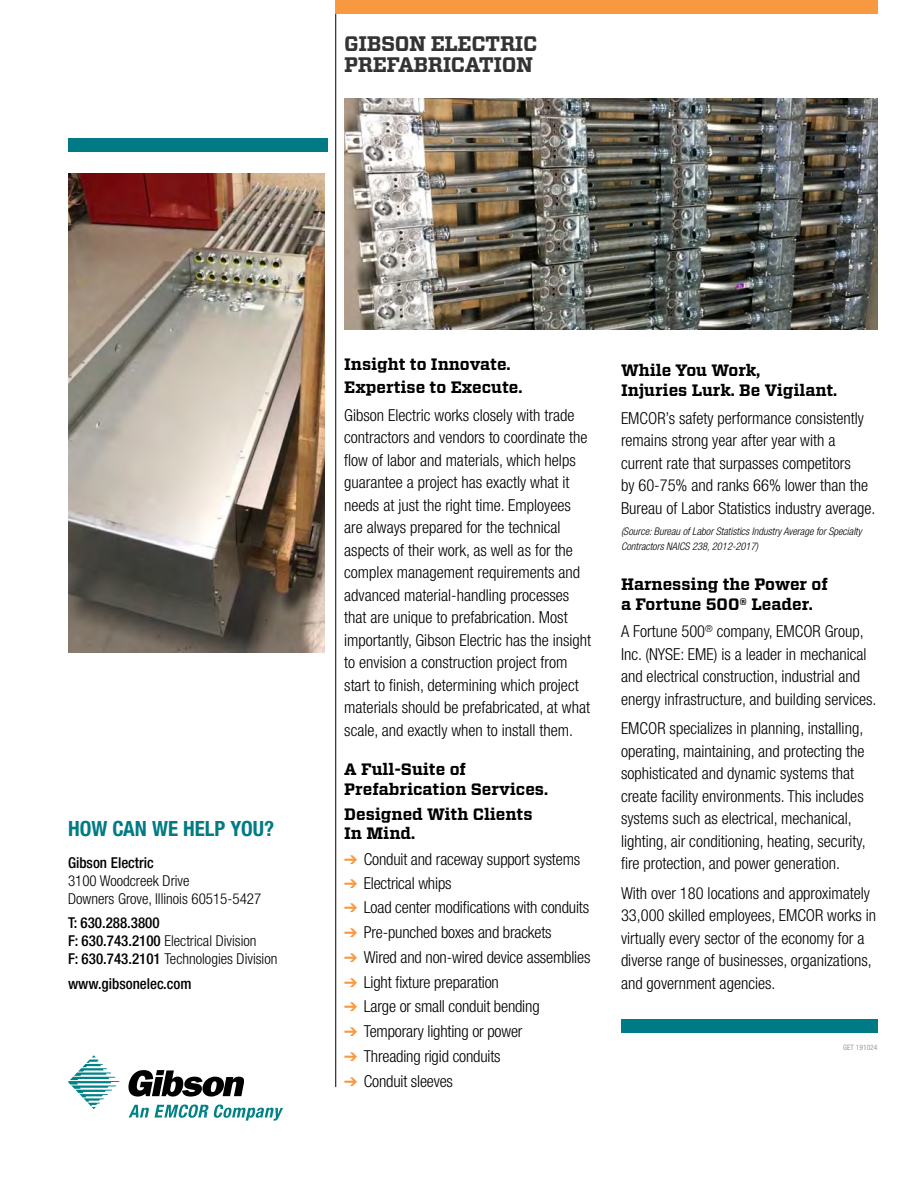
<style>
.page{position:relative;width:918px;height:1188px;background:#fff}
.page>*{position:absolute;margin:0;border:0;box-sizing:border-box;transform-origin:0 0}
.t1{font:700 21px/21px "Vitesse";letter-spacing:-.02em;color:#333}
.t2{font:700 condensed 21px "Helvetica Neue";color:#007b85}
.t3{font:300 condensed 16.5px/22.5px "Helvetica Neue";color:#000}
.t4{font:700 16.5px/19.5px "Vitesse";color:#000}
.t5{font:500 condensed 15px/18px "Helvetica Neue";color:#000}
.t6{font:300 condensed 15px/18px "Helvetica Neue";color:#000}
.t7{font:italic 300 condensed 10.5px/15px "Helvetica Neue";color:#000}
.t8{font:condensed 7.5px "Helvetica Neue";color:#9d9fa2}
.s1{font-weight:300}
.s2{color:#f89840}
</style>
<div class="page">
<hr style="left:335px;top:0;width:1px;height:1087px;background:#000">
<div style="left:335px;top:0;width:543px;height:13px;background:#f89840"></div>
<div style="left:68px;top:138px;width:260px;height:14px;background:#007b85"></div>
<img style="left:344px;top:98px;width:534px;height:232px">
<img style="left:68px;top:174px;width:257px;height:479px">
<svg style="left:129px;top:1105px;width:154px;height:16px"></svg>
<svg style="left:68px;top:1055px;width:52px;height:54px"></svg>
<svg style="left:128px;top:1070px;width:116px;height:27px"></svg>
<div style="left:621px;top:1020px;width:257px;height:13px;background:#007b85"></div>
<p class="t1" style="left:344px;top:33px;width:195px">GIBSON ELECTRIC<br>PREFABRICATION</p>
<p class="t2" style="left:68px;top:816px;width:208px">HOW CAN WE HELP YOU?</p>
<p class="t5" style="left:68px;top:853px;width:87px">Gibson Electric</p>
<p class="t6" style="left:68px;top:871px;width:195px">3100 Woodcreek Drive<br>Downers Grove, Illinois 60515-5427</p>
<p class="t5" style="left:68px;top:914px;width:211px">T: 630.288.3800<br>F: 630.743.2100 <span class="s1">Electrical Division<br></span>F: 630.743.2101 <span class="s1">Technologies Division</span></p>
<p class="t5" style="left:68px;top:975px;width:125px">www.gibsonelec.com</p>
<p class="t4" style="left:344px;top:353px;width:180px;line-height:22.5px">Insight to Innovate.<br>Expertise to Execute.</p>
<p class="t3" style="left:344px;top:403px;width:249px">Gibson Electric works closely with trade contractors and vendors to coordinate the flow of labor and materials, which helps guarantee a project has exactly what it needs at just the right time. Employees are always prepared for the technical aspects of their work, as well as for the complex management requirements and advanced material-handling processes that are unique to prefabrication. Most importantly, Gibson Electric has the insight to envision a construction project from start to finish, determining which project materials should be prefabricated, at what scale, and exactly when to install them.</p>
<p class="t4" style="left:344px;top:760px;width:205px">A Full-Suite of<br>Prefabrication Services.</p>
<p class="t4" style="left:344px;top:805px;width:190px">Designed With Clients<br>In Mind.</p>
<p class="t3" style="left:344px;top:848px;width:237px"><span class="s2">➔</span> Conduit and raceway support systems</p>
<p class="t3" style="left:344px;top:872px;width:109px"><span class="s2">➔</span> Electrical whips</p>
<p class="t3" style="left:344px;top:896px;width:246px"><span class="s2">➔</span> Load center modifications with conduits</p>
<p class="t3" style="left:344px;top:921px;width:209px"><span class="s2">➔</span> Pre-punched boxes and brackets</p>
<p class="t3" style="left:344px;top:946px;width:248px"><span class="s2">➔</span> Wired and non-wired device assemblies</p>
<p class="t3" style="left:344px;top:971px;width:156px"><span class="s2">➔</span> Light fixture preparation</p>
<p class="t3" style="left:344px;top:995px;width:197px"><span class="s2">➔</span> Large or small conduit bending</p>
<p class="t3" style="left:344px;top:1020px;width:180px"><span class="s2">➔</span> Temporary lighting or power</p>
<p class="t3" style="left:344px;top:1045px;width:158px"><span class="s2">➔</span> Threading rigid conduits</p>
<p class="t3" style="left:344px;top:1070px;width:110px"><span class="s2">➔</span> Conduit sleeves</p>
<p class="t4" style="left:621px;top:361px;width:218px">While You Work,<br>Injuries Lurk. Be Vigilant.</p>
<p class="t3" style="left:621px;top:406px;width:256px">EMCOR’s safety performance consistently remains strong year after year with a current rate that surpasses competitors<br>by 60-75% and ranks 66% lower than the Bureau of Labor Statistics industry average.</p>
<p class="t7" style="left:621px;top:524px;width:242px">(Source: Bureau of Labor Statistics Industry Average for Specialty<br>Contractors NAICS 238, 2012-2017)</p>
<p class="t4" style="left:621px;top:575px;width:208px">Harnessing the Power of a Fortune 500® Leader.</p>
<p class="t3" style="left:621px;top:620px;width:257px">A Fortune 500<sup>®</sup> company, EMCOR Group, Inc. (NYSE: EME) is a leader in mechanical and electrical construction, industrial and energy infrastructure, and building services.</p>
<p class="t3" style="left:621px;top:717px;width:246px">EMCOR specializes in planning, installing, operating, maintaining, and protecting the sophisticated and dynamic systems that create facility environments. This includes systems such as electrical, mechanical, lighting, air conditioning, heating, security, fire protection, and power generation.</p>
<p class="t3" style="left:621px;top:881px;width:257px">With over 180 locations and approximately 33,000 skilled employees, EMCOR works in virtually every sector of the economy for a diverse range of businesses, organizations, and government agencies.</p>
<p class="t8" style="left:843px;top:1043px;width:36px">GET 191024</p>
</div>
